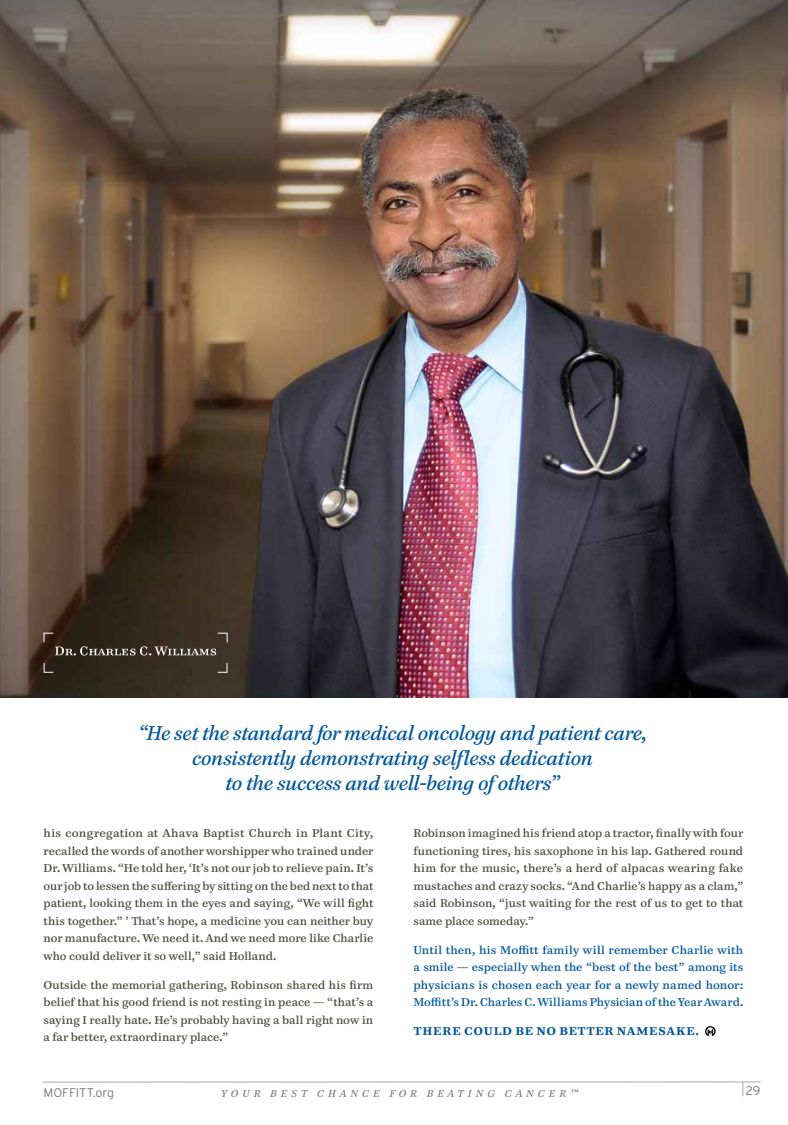
<style>
.page{position:relative;width:788px;height:1125px;background:#fff}
.page>*{position:absolute;margin:0;border:0;box-sizing:border-box;transform-origin:0 0}
.t1{font:italic 20px/25px "Paperback 12";letter-spacing:-.005em;color:#005799;text-align:center}
.t2{font:300 12.5px "Interstate";color:#77787b}
.t3{font:11.25px/17.5px "Paperback 9";color:#4d4b40;text-align:justify}
.t4{font:11.25px/17.5px "Paperback 9";letter-spacing:.005em;color:#005799;text-align:justify}
.t5{font:700 11.25px "Paperback 9";letter-spacing:.075em;color:#005799}
.t6{font:italic 10px "Paperback 12";letter-spacing:.42em;color:#77787b}
</style>
<div class="page">
<svg style="left:742px;top:1083px;width:1px;height:13px"></svg>
<hr style="left:43px;top:1082px;width:717px;height:1px;background:#a7a9ac">
<img style="left:0;top:0;width:788px;height:698px">
<svg style="left:43px;top:662px;width:11px;height:11px"></svg>
<svg style="left:43px;top:632px;width:185px;height:24px;background:#463c32"></svg>
<svg style="left:217px;top:662px;width:11px;height:11px"></svg>
<svg style="left:705px;top:1026px;width:10px;height:10px"></svg>
<h1 class="t1" style="left:138px;top:720px;width:511px">“He set the standard for medical oncology and patient care, consistently demonstrating selfless dedication<br>to the success and well-being of others”</h1>
<p class="t3" style="left:43px;top:824px;width:331px">his congregation at Ahava Baptist Church in Plant City, recalled the words of another worshipper who trained under Dr. Williams. “He told her, ‘It’s not our job to relieve pain. It’s our job to lessen the suffering by sitting on the bed next to that patient, looking them in the eyes and saying, “We will fight this together.” ’ That’s hope, a medicine you can neither buy nor manufacture. We need it. And we need more like Charlie who could deliver it so well,” said Holland.</p>
<p class="t3" style="left:43px;top:976px;width:331px">Outside the memorial gathering, Robinson shared his firm belief that his good friend is not resting in peace — “that’s a saying I really hate. He’s probably having a ball right now in a far better, extraordinary place.”</p>
<p class="t3" style="left:413px;top:824px;width:331px">Robinson imagined his friend atop a tractor, finally with four functioning tires, his saxophone in his lap. Gathered round him for the music, there’s a herd of alpacas wearing fake mustaches and crazy socks. “And Charlie’s happy as a clam,” said Robinson, “just waiting for the rest of us to get to that same place someday.”</p>
<p class="t4" style="left:413px;top:941px;width:331px">Until then, his Moffitt family will remember Charlie with a smile — especially when the “best of the best” among its physicians is chosen each year for a newly named honor:<br>Moffitt’s Dr. Charles C. Williams Physician of the Year Award.</p>
<p class="t5" style="left:413px;top:1024px;width:287px">THERE COULD BE NO BETTER NAMESAKE.</p>
<p class="t2" style="left:43px;top:1085px;width:72px">MOFFITT.org</p>
<p class="t6" style="left:221px;top:1087px;width:358px">YOUR BEST CHANCE FOR BEATING CANCER™</p>
<p class="t2" style="left:746px;top:1084px;width:16px">29</p>
</div>
